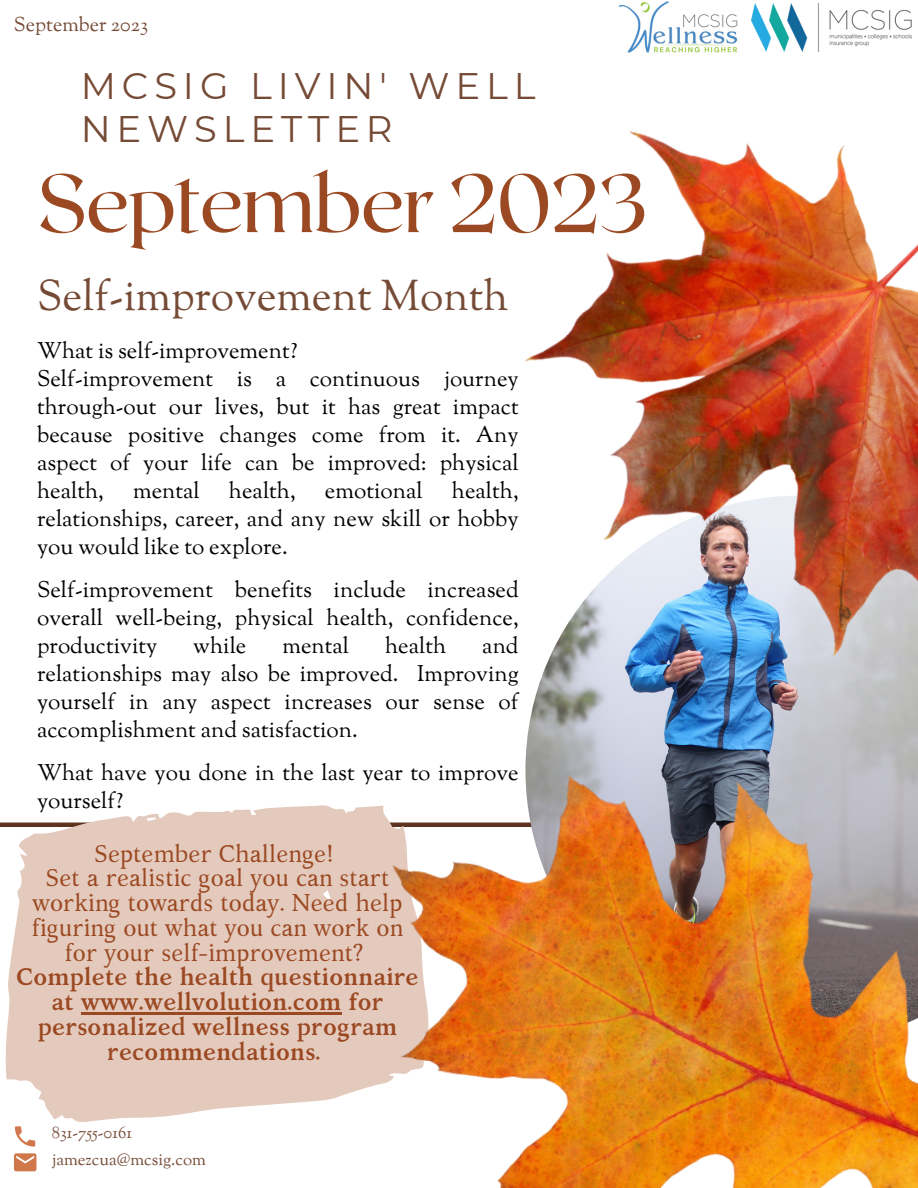
<style>
.page{position:relative;width:918px;height:1188px;background:#fff}
.page>*{position:absolute;margin:0;border:0;box-sizing:border-box;transform-origin:0 0}
.t1{font:82.05px "Roxborough CF";letter-spacing:-.02em;color:#9b4922}
.t2{font:42.75px "Sorts Mill Goudy";color:#764b36}
.t3{font:36.9px/42.8px "Montserrat";letter-spacing:.16em;color:#764b36}
.t4{font:24.15px/24.8px "Kelvinch";color:#9b4922;text-align:center}
.t5{font:700 24.15px/24.8px "Kelvinch";color:#9b4922;text-align:center}
.t6{font:22.5px/28px "Sorts Mill Goudy";color:#000;text-align:justify}
.t7{font:19.95px "Sorts Mill Goudy";color:#764b36}
.t8{font:16.65px "Sorts Mill Goudy";color:#764b36}
</style>
<div class="page">
<svg style="left:5px;top:805px;width:334px;height:317px;background:#e6cec3"></svg>
<svg style="left:15px;top:1126px;width:20px;height:21px"></svg>
<svg style="left:14px;top:1153px;width:22px;height:18px"></svg>
<img style="left:525px;top:1px;width:393px;height:725px">
<img style="left:339px;top:732px;width:579px;height:456px">
<hr style="left:81px;top:1012px;width:261px;height:3px;background:#9b4922">
<p class="t7" style="left:14px;top:12px;width:136px">September 2023</p>
<p class="t3" style="left:81px;top:65px;width:456px">MCSIG LIVIN' WELL<br>NEWSLETTER</p>
<p class="t1" style="left:37px;top:150px;width:612px">September 2023</p>
<p class="t2" style="left:37px;top:269px;width:473px">Self-improvement Month</p>
<p class="t6" style="left:37px;top:338px;width:262px">What is self-improvement?</p>
<p class="t6" style="left:37px;top:366px;width:483px">Self-improvement is a continuous journey through-out our lives, but it has great impact because positive changes come from it. Any aspect of your life can be improved: physical health,</p>
<p class="t6" style="left:37px;top:478px;width:483px;text-indent:415px">health, relationships, career, and any new skill or hobby you would like to explore.</p>
<p class="t6" style="left:37px;top:577px;width:483px">Self-improvement benefits include increased overall well-being, physical health, confidence, productivity</p>
<p class="t6" style="left:133px;top:478px;width:68px">mental</p>
<p class="t6" style="left:229px;top:478px;width:68px">health,</p>
<p class="t6" style="left:325px;top:478px;width:99px">emotional</p>
<p class="t6" style="left:37px;top:633px;width:483px;text-indent:445px">and relationships may also be improved. Improving yourself in any aspect increases our sense of accomplishment and satisfaction.</p>
<p class="t6" style="left:37px;top:760px;width:483px">What have you done in the last year to improve yourself?</p>
<p class="t6" style="left:193px;top:633px;width:55px">while</p>
<p class="t6" style="left:282px;top:633px;width:68px">mental</p>
<p class="t6" style="left:385px;top:633px;width:63px">health</p>
<p class="t4" style="left:95px;top:841px;width:241px">September Challenge!</p>
<p class="t4" style="left:32px;top:865px;width:373px">Set a realistic goal you can start working towards today. Need help figuring out what you can work on for your self-improvement?</p>
<p class="t5" style="left:16px;top:964px;width:404px">Complete the health questionnaire at www.wellvolution.com for personalized wellness program recommendations.</p>
<p class="t8" style="left:52px;top:1122px;width:82px">831-755-0161</p>
<p class="t8" style="left:52px;top:1149px;width:156px">jamezcua@mcsig.com</p>
</div>
